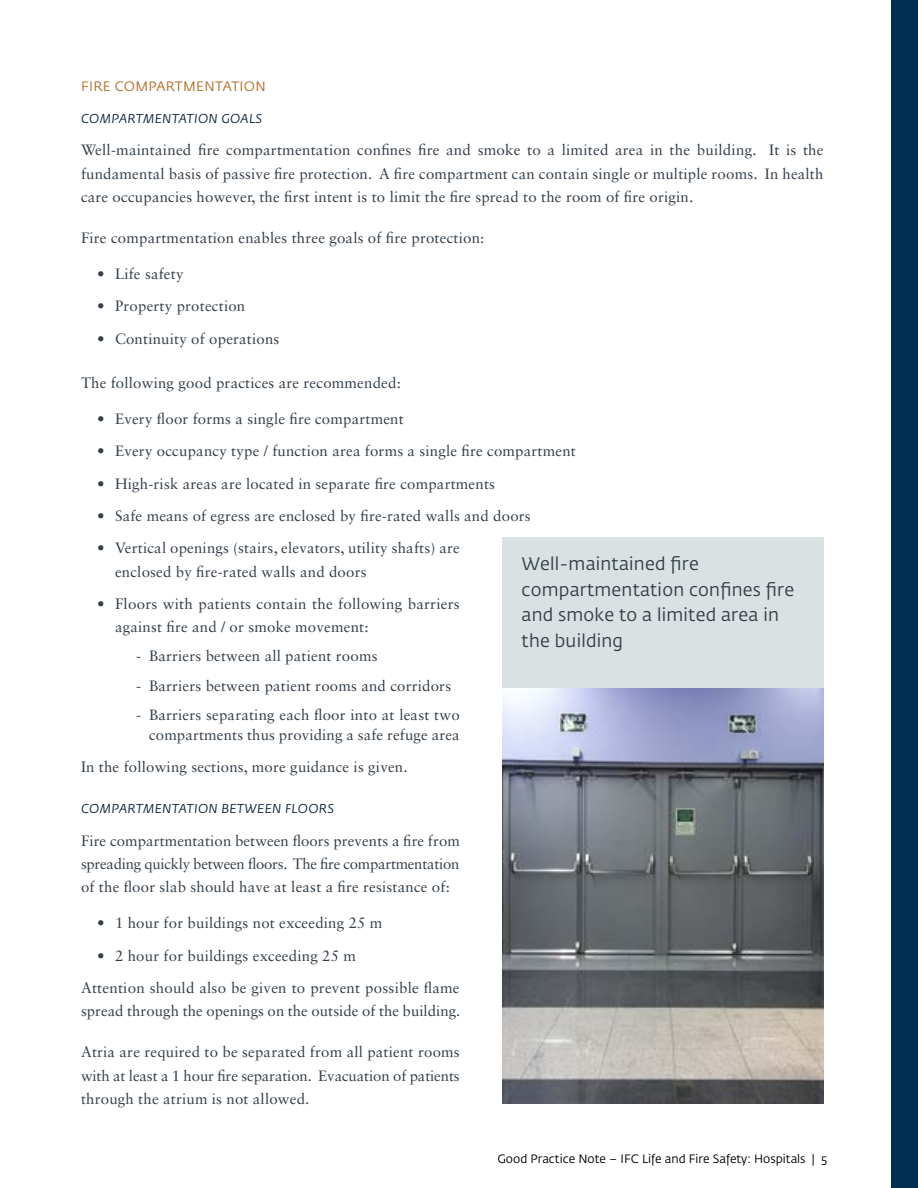
<style>
.page{position:relative;width:918px;height:1188px;background:#fff}
.page>*{position:absolute;margin:0;border:0;box-sizing:border-box;transform-origin:0 0}
.t1{font:18px/25.5px "Fedra Sans Std";letter-spacing:.015em;color:#333e48}
.t2{font:15px/23.2px "Sabon LT Std";letter-spacing:.015em;color:#333e48;text-align:justify}
.t3{font:13.5px "Fedra Sans Std";letter-spacing:.025em;color:#b16c26}
.t4{font:italic 12.75px "Fedra Sans Std";letter-spacing:.025em;color:#0d223f}
.t5{font:12px "Fedra Sans Std";color:#000}
</style>
<div class="page">
<div style="left:891px;top:0;width:27px;height:1188px;background:#002f54"></div>
<div style="left:502px;top:538px;width:322px;height:566px;background:#dae1e3"></div>
<img style="left:502px;top:689px;width:322px;height:415px">
<p class="t3" style="left:81px;top:78px;width:186px">FIRE COMPARTMENTATION</p>
<p class="t4" style="left:81px;top:111px;width:183px">COMPARTMENTATION GOALS</p>
<p class="t2" style="left:81px;top:138px;width:744px">Well-maintained fire compartmentation confines fire and smoke to a limited area in the building. It is the fundamental basis of passive fire protection. A fire compartment can contain single or multiple rooms. In health care occupancies however, the first intent is to limit the fire spread to the room of fire origin.</p>
<p class="t2" style="left:81px;top:226px;width:405px">Fire compartmentation enables three goals of fire protection:</p>
<p class="t2" style="left:97px;top:262px;width:88px">• Life safety</p>
<p class="t2" style="left:97px;top:294px;width:150px">• Property protection</p>
<p class="t2" style="left:97px;top:327px;width:184px">• Continuity of operations</p>
<p class="t2" style="left:81px;top:371px;width:321px">The following good practices are recommended:</p>
<p class="t2" style="left:97px;top:407px;width:308px">• Every floor forms a single fire compartment</p>
<p class="t2" style="left:97px;top:440px;width:480px">• Every occupancy type / function area forms a single fire compartment</p>
<p class="t2" style="left:97px;top:472px;width:400px">• High-risk areas are located in separate fire compartments</p>
<p class="t2" style="left:97px;top:504px;width:435px">• Safe means of egress are enclosed by fire-rated walls and doors</p>
<p class="t2" style="left:115px;top:536px;width:346px;text-indent:-18px">• Vertical openings (stairs, elevators, utility shafts) are enclosed by fire-rated walls and doors</p>
<p class="t2" style="left:115px;top:592px;width:346px;text-indent:-18px">• Floors with patients contain the following barriers against fire and / or smoke movement:</p>
<p class="t2" style="left:136px;top:644px;width:243px">- Barriers between all patient rooms</p>
<p class="t2" style="left:136px;top:674px;width:316px">- Barriers between patient rooms and corridors</p>
<p class="t2" style="left:136px;top:704px;width:325px;line-height:20.2px;text-align:right">- Barriers separating each floor into at least two compartments thus providing a safe refuge area</p>
<p class="t2" style="left:81px;top:755px;width:328px">In the following sections, more guidance is given.</p>
<p class="t4" style="left:81px;top:801px;width:255px">COMPARTMENTATION BETWEEN FLOORS</p>
<p class="t2" style="left:81px;top:829px;width:380px">Fire compartmentation between floors prevents a fire from spreading quickly between floors. The fire compartmentation of the floor slab should have at least a fire resistance of:</p>
<p class="t2" style="left:97px;top:911px;width:287px">• 1 hour for buildings not exceeding 25 m</p>
<p class="t2" style="left:81px;top:939px;width:380px;line-height:32.2px;text-indent:16px">• 2 hour for buildings exceeding 25 m<br>Attention should also be given to prevent possible flame</p>
<p class="t2" style="left:81px;top:999px;width:381px">spread through the openings on the outside of the building.</p>
<p class="t2" style="left:81px;top:1040px;width:380px">Atria are required to be separated from all patient rooms with at least a 1 hour fire separation. Evacuation of patients through the atrium is not allowed.</p>
<p class="t1" style="left:522px;top:551px;width:274px">Well-maintained fire compartmentation confines fire and smoke to a limited area in the building</p>
<p class="t5" style="left:497px;top:1151px;width:331px">Good Practice Note – IFC Life and Fire Safety: Hospitals | 5</p>
</div>
